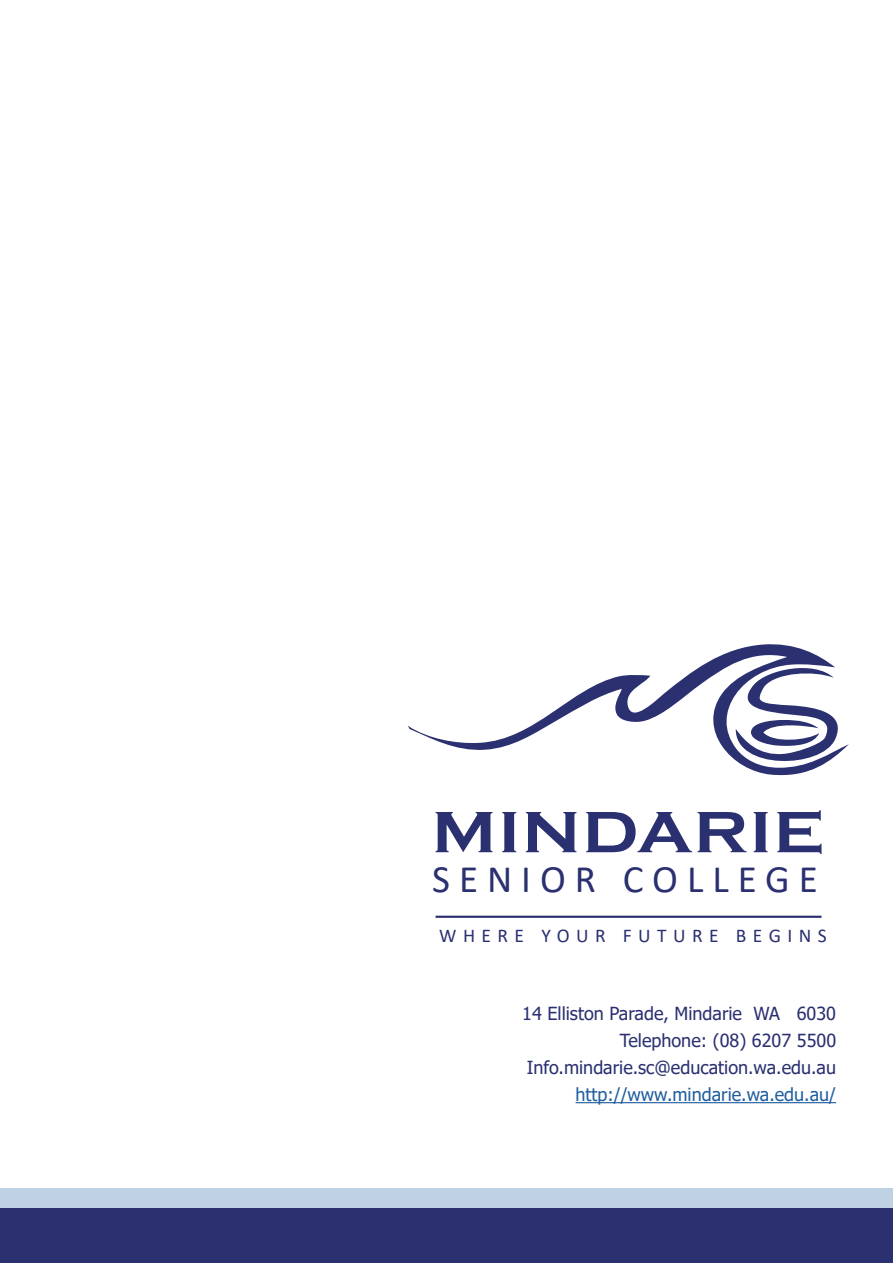
<style>
.page{position:relative;width:893px;height:1263px;background:#fff}
.page>*{position:absolute;margin:0;border:0;box-sizing:border-box;transform-origin:0 0}
.t1{font:39px "Calibri";letter-spacing:.23em;color:#2a3070}
.t2{font:19.5px "Calibri";letter-spacing:.33em;color:#2a3070}
.t3{font:18px/27px "Tahoma";color:#2a3070;text-align:right}
.t4{font:18px "Tahoma";color:#215e9e}
</style>
<div class="page">
<hr style="left:576px;top:1102px;width:260px;height:1px;background:#215e9e">
<svg style="left:436px;top:812px;width:57px;height:40px"></svg>
<svg style="left:502px;top:812px;width:14px;height:40px"></svg>
<svg style="left:526px;top:812px;width:50px;height:40px"></svg>
<svg style="left:586px;top:812px;width:106px;height:40px"></svg>
<svg style="left:698px;top:812px;width:49px;height:40px"></svg>
<svg style="left:754px;top:812px;width:14px;height:40px"></svg>
<svg style="left:777px;top:810px;width:44px;height:44px"></svg>
<svg style="left:408px;top:644px;width:441px;height:132px"></svg>
<hr style="left:436px;top:916px;width:385px;height:2px;background:#2a3070">
<div style="left:0;top:1188px;width:893px;height:20px;background:#bed2e4"></div>
<div style="left:0;top:1208px;width:893px;height:55px;background:#2a3070"></div>
<h1 class="t1" style="left:432px;top:852px;width:387px">SENIOR COLLEGE</h1>
<p class="t2" style="left:439px;top:922px;width:389px">WHERE YOUR FUTURE BEGINS</p>
<p class="t3" style="left:522px;top:1001px;width:315px">14 Elliston Parade, Mindarie WA 6030<br>Telephone: (08) 6207 5500<br>Info.mindarie.sc@education.wa.edu.au</p>
<p class="t4" style="left:576px;top:1082px;width:262px">http://www.mindarie.wa.edu.au/</p>
</div>
